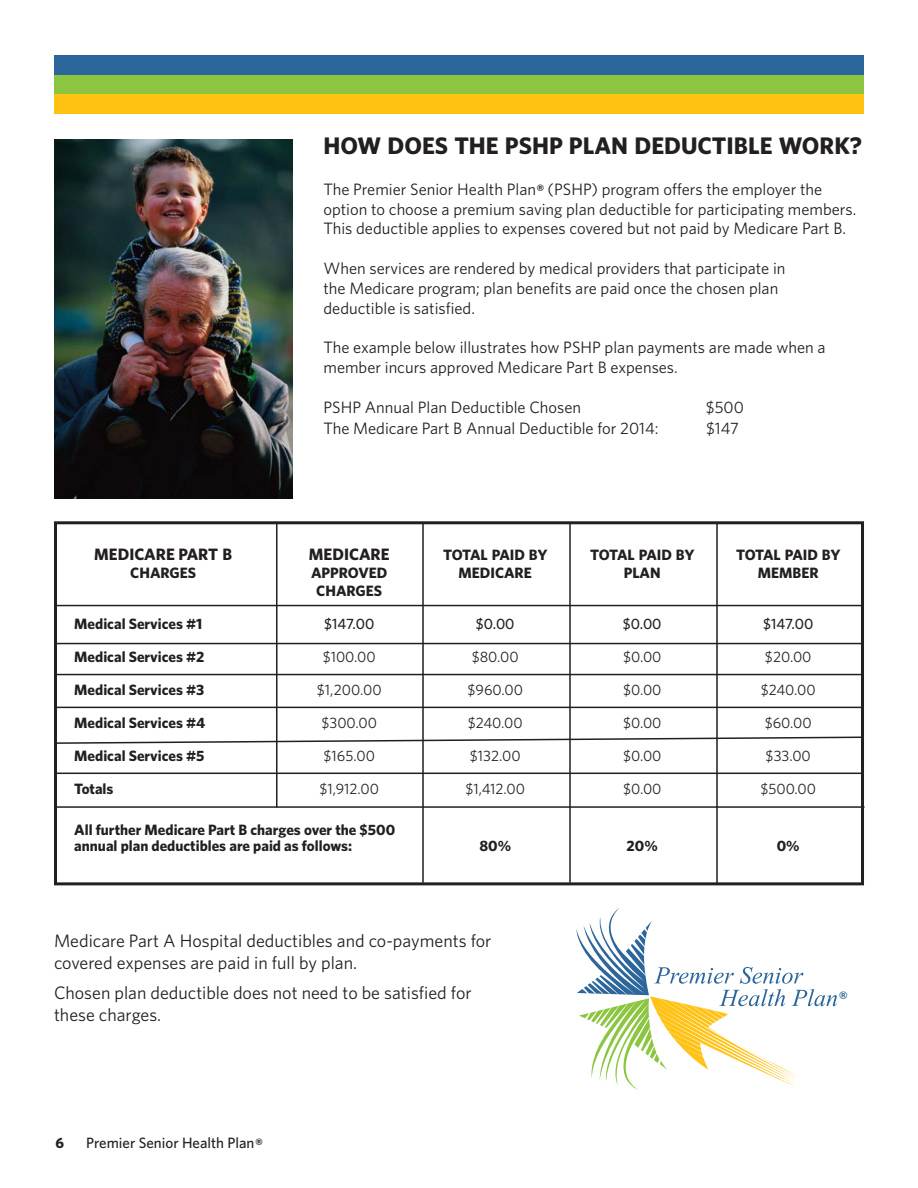
<style>
.page{position:relative;width:918px;height:1188px;background:#fff}
.page>*{position:absolute;margin:0;border:0;box-sizing:border-box;transform-origin:0 0}
.t1{font:700 24px "Whitney";color:#231f20}
.t2{font:18px/21.6px "Whitney";color:#231f20}
.t3{font:16.5px/19.8px "Whitney";color:#231f20}
.t4{font:700 16.5px "Whitney";color:#231f20}
.t5{font:700 15px/16.5px "Whitney";color:#231f20}
.t6{font:15px "Whitney";color:#231f20}
.t7{font:500 15px "Whitney";color:#231f20}
.t8{font:700 15px "Whitney";letter-spacing:-.03em;color:#231f20}
.t9{font:700 10.5px "Helvetica";color:#2c659a}
</style>
<div class="page">
<div style="left:54px;top:55px;width:810px;height:20px;background:#2c659a"></div>
<div style="left:54px;top:75px;width:810px;height:19px;background:#8cc641"></div>
<div style="left:54px;top:94px;width:810px;height:20px;background:#ffc213"></div>
<div style="left:54px;top:521px;width:810px;height:364px;border:3px solid #231f20"></div>
<hr style="left:422px;top:523px;width:2px;height:360px;background:#231f20">
<hr style="left:569px;top:523px;width:2px;height:360px;background:#231f20">
<hr style="left:716px;top:522px;width:2px;height:361px;background:#231f20">
<hr style="left:54px;top:605px;width:809px;height:1px;background:#231f20">
<hr style="left:56px;top:643px;width:808px;height:1px;background:#231f20">
<hr style="left:54px;top:674px;width:809px;height:1px;background:#231f20">
<hr style="left:54px;top:707px;width:808px;height:1px;background:#231f20">
<svg style="left:54px;top:736px;width:810px;height:9px"></svg>
<hr style="left:54px;top:773px;width:810px;height:1px;background:#231f20">
<hr style="left:54px;top:806px;width:811px;height:2px;background:#231f20">
<hr style="left:276px;top:524px;width:2px;height:284px;background:#231f20">
<img style="left:54px;top:139px;width:239px;height:360px">
<svg style="left:577px;top:907px;width:260px;height:183px"></svg>
<h1 class="t1" style="left:324px;top:137px;width:540px">HOW DOES THE PSHP PLAN DEDUCTIBLE WORK?</h1>
<p class="t3" style="left:324px;top:180px;width:534px">The Premier Senior Health Plan<sup>®</sup> (PSHP) program offers the employer the option to choose a premium saving plan deductible for participating members.<br>This deductible applies to expenses covered but not paid by Medicare Part B.</p>
<p class="t3" style="left:324px;top:260px;width:464px">When services are rendered by medical providers that participate in the Medicare program; plan benefits are paid once the chosen plan deductible is satisfied.</p>
<p class="t3" style="left:324px;top:339px;width:504px">The example below illustrates how PSHP plan payments are made when a member incurs approved Medicare Part B expenses.</p>
<p class="t3" style="left:324px;top:398px;width:259px">PSHP Annual Plan Deductible Chosen</p>
<p class="t3" style="left:706px;top:398px;width:39px">$500</p>
<p class="t3" style="left:324px;top:419px;width:337px">The Medicare Part B Annual Deductible for 2014:</p>
<p class="t3" style="left:706px;top:419px;width:34px">$147</p>
<p class="t4" style="left:94px;top:548px;width:140px">MEDICARE PART B</p>
<p class="t4" style="left:309px;top:548px;width:82px">MEDICARE</p>
<p class="t8" style="left:443px;top:549px;width:106px">TOTAL PAID BY</p>
<p class="t8" style="left:590px;top:549px;width:106px">TOTAL PAID BY</p>
<p class="t8" style="left:736px;top:549px;width:106px">TOTAL PAID BY</p>
<p class="t5" style="left:130px;top:566px;width:67px">CHARGES</p>
<p class="t5" style="left:311px;top:566px;width:78px">APPROVED</p>
<p class="t5" style="left:459px;top:566px;width:75px">MEDICARE</p>
<p class="t5" style="left:624px;top:566px;width:39px">PLAN</p>
<p class="t5" style="left:758px;top:566px;width:62px">MEMBER</p>
<p class="t5" style="left:316px;top:584px;width:67px">CHARGES</p>
<p class="t5" style="left:74px;top:617px;width:130px">Medical Services #1</p>
<p class="t7" style="left:324px;top:619px;width:52px">$147.00</p>
<p class="t7" style="left:476px;top:619px;width:40px">$0.00</p>
<p class="t7" style="left:623px;top:619px;width:40px">$0.00</p>
<p class="t7" style="left:763px;top:619px;width:52px">$147.00</p>
<p class="t5" style="left:74px;top:650px;width:132px">Medical Services #2</p>
<p class="t6" style="left:323px;top:651px;width:55px">$100.00</p>
<p class="t6" style="left:472px;top:651px;width:49px">$80.00</p>
<p class="t6" style="left:623px;top:651px;width:40px">$0.00</p>
<p class="t6" style="left:765px;top:651px;width:48px">$20.00</p>
<p class="t5" style="left:74px;top:683px;width:132px">Medical Services #3</p>
<p class="t6" style="left:317px;top:684px;width:66px">$1,200.00</p>
<p class="t6" style="left:467px;top:684px;width:57px">$960.00</p>
<p class="t6" style="left:623px;top:684px;width:40px">$0.00</p>
<p class="t6" style="left:761px;top:684px;width:56px">$240.00</p>
<p class="t5" style="left:74px;top:716px;width:133px">Medical Services #4</p>
<p class="t6" style="left:321px;top:717px;width:57px">$300.00</p>
<p class="t6" style="left:468px;top:717px;width:56px">$240.00</p>
<p class="t6" style="left:623px;top:717px;width:40px">$0.00</p>
<p class="t6" style="left:765px;top:717px;width:49px">$60.00</p>
<p class="t5" style="left:74px;top:749px;width:132px">Medical Services #5</p>
<p class="t6" style="left:324px;top:750px;width:53px">$165.00</p>
<p class="t6" style="left:470px;top:750px;width:52px">$132.00</p>
<p class="t6" style="left:623px;top:750px;width:40px">$0.00</p>
<p class="t6" style="left:766px;top:750px;width:47px">$33.00</p>
<p class="t5" style="left:74px;top:782px;width:41px">Totals</p>
<p class="t6" style="left:319px;top:783px;width:61px">$1,912.00</p>
<p class="t6" style="left:465px;top:783px;width:61px">$1,412.00</p>
<p class="t6" style="left:623px;top:783px;width:40px">$0.00</p>
<p class="t6" style="left:760px;top:783px;width:57px">$500.00</p>
<p class="t5" style="left:74px;top:822px;width:322px">All further Medicare Part B charges over the $500 annual plan deductibles are paid as follows:</p>
<p class="t5" style="left:479px;top:839px;width:33px">80%</p>
<p class="t5" style="left:627px;top:839px;width:33px">20%</p>
<p class="t5" style="left:777px;top:839px;width:24px">0%</p>
<p class="t2" style="left:54px;top:931px;width:439px">Medicare Part A Hospital deductibles and co-payments for covered expenses are paid in full by plan.</p>
<p class="t2" style="left:54px;top:983px;width:419px">Chosen plan deductible does not need to be satisfied for these charges.</p>
<p class="t9" style="left:839px;top:991px;width:9px">®</p>
<p class="t5" style="left:56px;top:1136px;width:10px">6</p>
<p class="t7" style="left:86px;top:1138px;width:178px">Premier Senior Health Plan<sup>®</sup></p>
</div>
